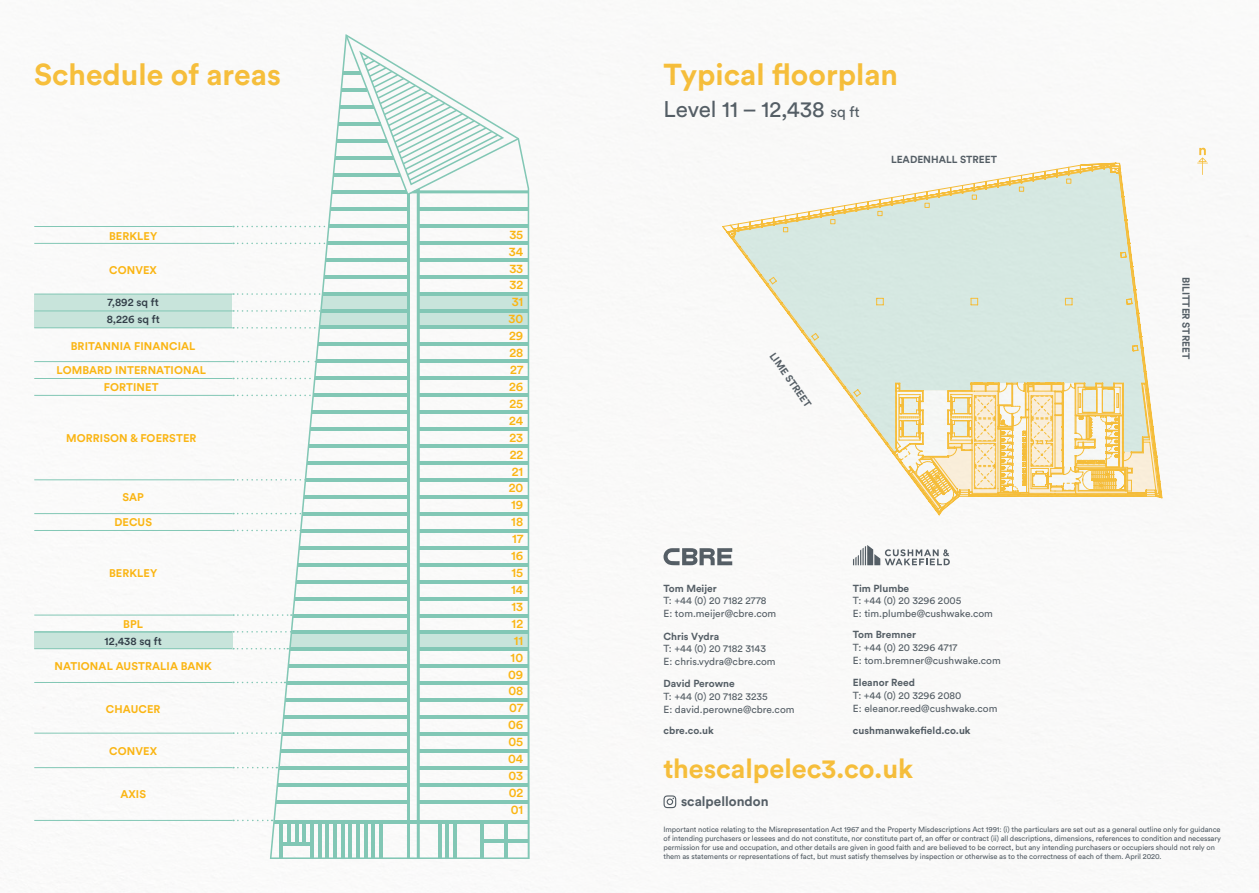
<style>
.page{position:relative;width:1259px;height:893px;background:#fff}
.page>*{position:absolute;margin:0;border:0;box-sizing:border-box;transform-origin:0 0}
.t1{font:700 30px "Circular Std";color:#fab513}
.t2{font:700 27px "Circular Std";color:#fab513}
.t3{font:22.5px "Circular Std";color:#323e48}
.t4{font:700 13.5px "Circular Std";color:#323e48}
.t5{font:500 12.6px/17px "Circular Std";color:#fab513;text-align:center}
.t6{font:700 11.1px/16.8px "Circular Std";letter-spacing:.01em;color:#fab513;text-align:center}
.t7{font:500 11.1px/16.8px "Circular Std";color:#323e48}
.t8{font:10.2px/12.8px "Circular Std";color:#323e48}
.t9{font:700 10.2px "Circular Std";color:#323e48}
.t10{font:7.5px/9px "Circular Std";letter-spacing:-.01em;color:#323e48}
.s1{font-size:15px}
</style>
<div class="page">
<img style="left:25px;top:73px;width:1224px;height:805px">
<div style="left:34px;top:632px;width:198px;height:17px;background:#c8e4db"></div>
<div style="left:34px;top:294px;width:198px;height:34px;background:#c8e4db"></div>
<hr style="left:528px;top:651px;width:1px;height:208px;background:#82c7b5">
<hr style="left:34px;top:767px;width:198px;height:1px;background:#82c7b5">
<hr style="left:34px;top:820px;width:198px;height:1px;background:#82c7b5">
<hr style="left:34px;top:733px;width:198px;height:1px;background:#82c7b5">
<hr style="left:34px;top:682px;width:198px;height:1px;background:#82c7b5">
<hr style="left:34px;top:648px;width:198px;height:1px;background:#82c7b5">
<hr style="left:34px;top:631px;width:198px;height:1px;background:#82c7b5">
<hr style="left:34px;top:513px;width:198px;height:1px;background:#82c7b5">
<hr style="left:34px;top:479px;width:198px;height:1px;background:#82c7b5">
<hr style="left:34px;top:395px;width:198px;height:1px;background:#82c7b5">
<hr style="left:34px;top:378px;width:198px;height:1px;background:#82c7b5">
<hr style="left:34px;top:361px;width:198px;height:1px;background:#82c7b5">
<hr style="left:34px;top:327px;width:198px;height:1px;background:#82c7b5">
<hr style="left:34px;top:311px;width:198px;height:1px;background:#82c7b5">
<hr style="left:34px;top:294px;width:198px;height:1px;background:#82c7b5">
<hr style="left:34px;top:243px;width:198px;height:1px;background:#82c7b5">
<hr style="left:34px;top:226px;width:198px;height:1px;background:#82c7b5">
<hr style="left:34px;top:632px;width:198px;height:1px;background:#82c7b5">
<hr style="left:34px;top:530px;width:198px;height:1px;background:#82c7b5">
<hr style="left:34px;top:615px;width:198px;height:1px;background:#82c7b5">
<svg style="left:233px;top:35px;width:295px;height:823px"></svg>
<h1 class="t1" style="left:34px;top:55px;width:248px">Schedule of areas</h1>
<h3 class="t6" style="left:109px;top:227px;width:50px">BERKLEY</h3>
<h3 class="t6" style="left:109px;top:262px;width:49px">CONVEX</h3>
<h3 class="t7" style="left:107px;top:293px;width:55px">7,892 sq ft<br>8,226 sq ft</h3>
<h3 class="t6" style="left:71px;top:337px;width:126px">BRITANNIA FINANCIAL</h3>
<h3 class="t6" style="left:57px;top:362px;width:151px">LOMBARD INTERNATIONAL<br>FORTINET</h3>
<h3 class="t6" style="left:66px;top:429px;width:132px">MORRISON &amp; FOERSTER</h3>
<h3 class="t6" style="left:122px;top:489px;width:23px">SAP</h3>
<h3 class="t6" style="left:114px;top:514px;width:39px">DECUS</h3>
<h3 class="t6" style="left:109px;top:565px;width:50px">BERKLEY</h3>
<h3 class="t6" style="left:123px;top:615px;width:21px">BPL</h3>
<h3 class="t7" style="left:105px;top:632px;width:59px">12,438 sq ft</h3>
<h3 class="t6" style="left:54px;top:657px;width:159px">NATIONAL AUSTRALIA BANK</h3>
<h3 class="t6" style="left:106px;top:700px;width:56px">CHAUCER</h3>
<h3 class="t6" style="left:109px;top:742px;width:49px">CONVEX</h3>
<h3 class="t6" style="left:120px;top:786px;width:27px">AXIS</h3>
<h3 class="t5" style="left:508px;top:226px;width:17px">35<br>34<br>33<br>32<br>31<br>30<br>29<br>28<br>27<br>26<br>25<br>24<br>23<br>22<br>21<br>20<br>19<br>18<br>17<br>16<br>15<br>14<br>13<br>12<br>11<br>10<br>09<br>08<br>07<br>06<br>05<br>04<br>03<br>02<br>01</h3>
<h1 class="t1" style="left:663px;top:55px;width:236px">Typical floorplan</h1>
<h3 class="t3" style="left:663px;top:95px;width:198px">Level 11 – 12,438 <span class="s1">sq ft</span></h3>
<h3 class="t9" style="left:891px;top:152px;width:108px">LEADENHALL STREET</h3>
<h3 class="t9" style="left:777px;top:350px;width:65px;rotate:55deg">LIME STREET</h3>
<h3 class="t9" style="left:663px;top:581px;width:55px">Tom Meijer</h3>
<h3 class="t8" style="left:663px;top:594px;width:114px">T: +44 (0) 20 7182 2778<br>E: tom.meijer@cbre.com</h3>
<h3 class="t9" style="left:663px;top:629px;width:57px">Chris Vydra</h3>
<h3 class="t8" style="left:663px;top:642px;width:114px">T: +44 (0) 20 7182 3143<br>E: chris.vydra@cbre.com</h3>
<h3 class="t9" style="left:663px;top:677px;width:73px">David Perowne</h3>
<h3 class="t8" style="left:663px;top:690px;width:132px">T: +44 (0) 20 7182 3235<br>E: david.perowne@cbre.com</h3>
<h3 class="t9" style="left:853px;top:581px;width:58px">Tim Plumbe</h3>
<h3 class="t8" style="left:853px;top:594px;width:142px">T: +44 (0) 20 3296 2005<br>E: tim.plumbe@cushwake.com</h3>
<h3 class="t9" style="left:853px;top:628px;width:65px">Tom Bremner</h3>
<h3 class="t8" style="left:853px;top:641px;width:149px">T: +44 (0) 20 3296 4717<br>E: tom.bremner@cushwake.com</h3>
<h3 class="t9" style="left:853px;top:676px;width:63px">Eleanor Reed</h3>
<h3 class="t8" style="left:853px;top:689px;width:146px">T: +44 (0) 20 3296 2080<br>E: eleanor.reed@cushwake.com</h3>
<h3 class="t9" style="left:663px;top:723px;width:52px">cbre.co.uk</h3>
<h3 class="t9" style="left:853px;top:723px;width:119px">cushmanwakefield.co.uk</h3>
<h2 class="t2" style="left:663px;top:751px;width:251px">thescalpelec3.co.uk</h2>
<h3 class="t4" style="left:681px;top:793px;width:89px">scalpellondon</h3>
<h3 class="t9" style="left:1192px;top:277px;width:84px;rotate:90deg">BILITTER STREET</h3>
<p class="t10" style="left:663px;top:825px;width:559px">Important notice relating to the Misrepresentation Act 1967 and the Property Misdescriptions Act 1991: (i) the particulars are set out as a general outline only for guidance of intending purchasers or lessees and do not constitute, nor constitute part of, an offer or contract (ii) all descriptions, dimensions, references to condition and necessary permission for use and occupation, and other details are given in good faith and are believed to be correct, but any intending purchasers or occupiers should not rely on them as statements or representations of fact, but must satisfy themselves by inspection or otherwise as to the correctness of each of them. April 2020.</p>
</div>
